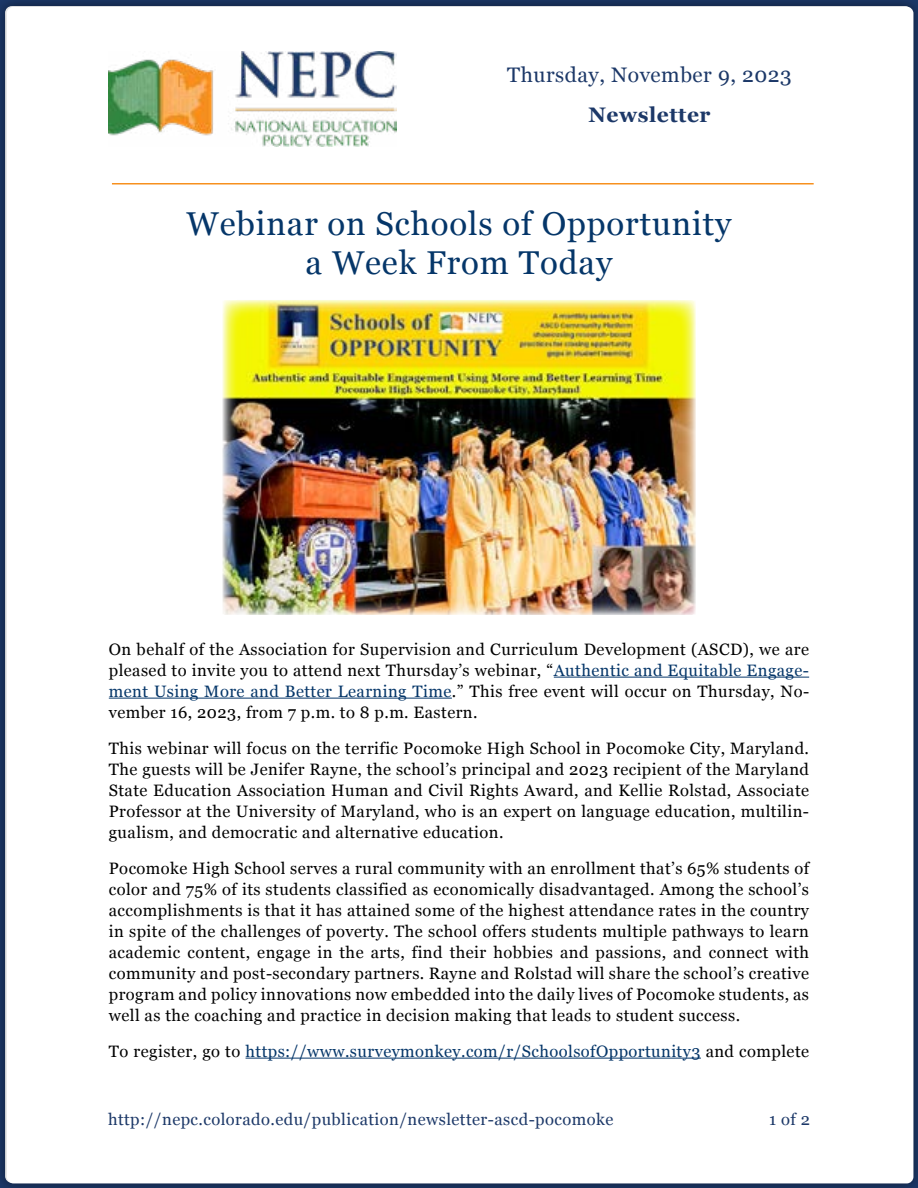
<style>
.page{position:relative;width:918px;height:1188px;background:#fff}
.page>*{position:absolute;margin:0;border:0;box-sizing:border-box;transform-origin:0 0}
.t1{font:33px/39px "Georgia";letter-spacing:.025em;color:#053669;text-align:center}
.t2{font:21px "Georgia";letter-spacing:.025em;color:#1c3868}
.t3{font:700 21px "Georgia";letter-spacing:.025em;color:#1c3868}
.t4{font:16.5px/21px "Georgia";letter-spacing:.025em;color:#000;text-align:justify}
.t5{font:16.5px "Georgia";letter-spacing:.025em;color:#053669}
.t6{font:16.5px "Georgia";letter-spacing:.025em;color:#1c3868}
.s1{color:#053669}
.s2{color:#000}
</style>
<div class="page">
<div style="left:0;top:0;width:918px;height:1188px;background:#000;opacity:.25"></div>
<div style="left:7px;top:7px;width:906px;height:1176px;background:#fff;border-radius:7px"></div>
<hr style="left:554px;top:677px;width:255px;height:1px;background:#053669">
<hr style="left:109px;top:698px;width:343px;height:1px;background:#053669">
<hr style="left:246px;top:1058px;width:455px;height:1px;background:#053669">
<hr style="left:112px;top:183px;width:702px;height:1px;background:#f7901e">
<img style="left:223px;top:300px;width:472px;height:315px">
<img style="left:108px;top:51px;width:288px;height:96px">
<p class="t2" style="left:507px;top:59px;width:286px">Thursday, November 9, 2023</p>
<p class="t3" style="left:588px;top:99px;width:124px">Newsletter</p>
<h1 class="t1" style="left:187px;top:203px;width:546px">Webinar on Schools of Opportunity a Week From Today</h1>
<p class="t4" style="left:109px;top:638px;width:702px">On behalf of the Association for Supervision and Curriculum Development (ASCD), we are pleased to invite you to attend next Thursday’s webinar, “<span class="s1">Authentic and Equitable Engage&shy;ment Using More and Better Learning Time</span>.” This free event will occur on Thursday, No&shy;vember 16, 2023, from 7 p.m. to 8 p.m. Eastern.</p>
<p class="t4" style="left:109px;top:737px;width:702px">This webinar will focus on the terrific Pocomoke High School in Pocomoke City, Maryland.<br>The guests will be Jenifer Rayne, the school’s principal and 2023 recipient of the Maryland State Education Association Human and Civil Rights Award, and Kellie Rolstad, Associate Professor at the University of Maryland, who is an expert on language education, multilin&shy;gualism, and democratic and alternative education.</p>
<p class="t4" style="left:109px;top:857px;width:702px">Pocomoke High School serves a rural community with an enrollment that’s 65% students of color and 75% of its students classified as economically disadvantaged. Among the school’s accomplishments is that it has attained some of the highest attendance rates in the country in spite of the challenges of poverty. The school offers students multiple pathways to learn academic content, engage in the arts, find their hobbies and passions, and connect with community and post-secondary partners. Rayne and Rolstad will share the school’s creative program and policy innovations now embedded into the daily lives of Pocomoke students, as well as the coaching and practice in decision making that leads to student success.</p>
<p class="t5" style="left:109px;top:1039px;width:702px"><span class="s2">To register, go to</span> https://www.surveymonkey.com/r/SchoolsofOpportunity3 <span class="s2">and complete</span></p>
<p class="t6" style="left:108px;top:1107px;width:507px">http://nepc.colorado.edu/publication/newsletter-ascd-pocomoke</p>
<p class="t6" style="left:769px;top:1107px;width:42px">1 of 2</p>
</div>
